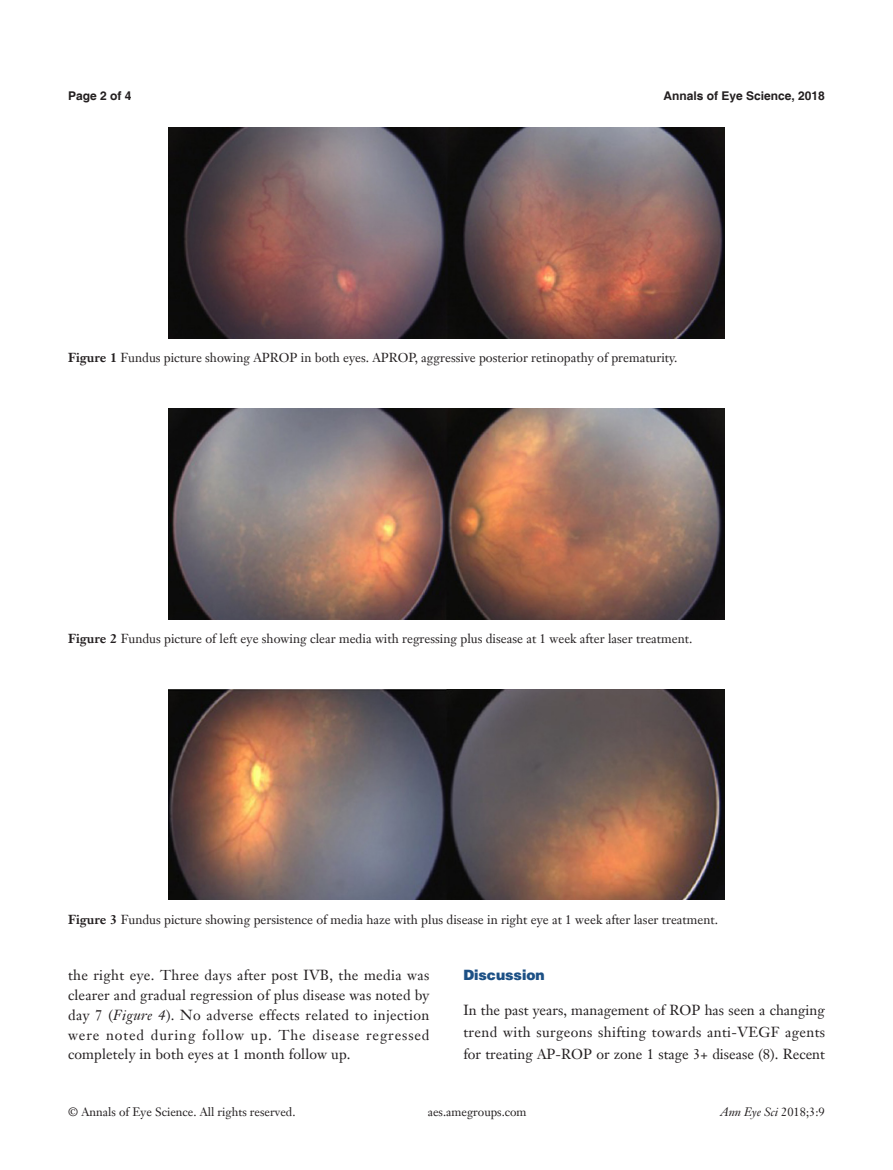
<style>
.page{position:relative;width:893px;height:1170px;background:#fff}
.page>*{position:absolute;margin:0;border:0;box-sizing:border-box;transform-origin:0 0}
.t1{font:14.25px/19.6px "Janson Text LT";letter-spacing:.01em;color:#231f20;text-align:justify}
.t2{font:900 14.25px "Helvetica";color:#1c5085}
.t3{font:12.75px "Janson Text LT";color:#231f20}
.t4{font:12px "Janson Text LT";color:#231f20}
.t5{font:700 12px "Helvetica";color:#231f20}
.t6{font:italic 12px "Janson Text LT";color:#231f20}
.s1{font-weight:700}
.s2{font-style:italic}
.s3{font-style:normal}
</style>
<div class="page">
<img style="left:168px;top:128px;width:557px;height:211px">
<img style="left:168px;top:408px;width:557px;height:211px">
<img style="left:168px;top:689px;width:557px;height:210px">
<p class="t5" style="left:68px;top:88px;width:65px">Page 2 of 4</p>
<p class="t5" style="left:663px;top:88px;width:163px">Annals of Eye Science, 2018</p>
<p class="t3" style="left:68px;top:349px;width:611px"><span class="s1">Figure 1</span> Fundus picture showing APROP in both eyes. APROP, aggressive posterior retinopathy of prematurity.</p>
<p class="t3" style="left:68px;top:630px;width:626px"><span class="s1">Figure 2</span> Fundus picture of left eye showing clear media with regressing plus disease at 1 week after laser treatment.</p>
<p class="t3" style="left:68px;top:911px;width:651px"><span class="s1">Figure 3</span> Fundus picture showing persistence of media haze with plus disease in right eye at 1 week after laser treatment.</p>
<p class="t1" style="left:68px;top:965px;width:363px">the right eye. Three days after post IVB, the media was clearer and gradual regression of plus disease was noted by day 7 (<span class="s2">Figure 4</span>). No adverse effects related to injection were noted during follow up. The disease regressed completely in both eyes at 1 month follow up.</p>
<p class="t2" style="left:463px;top:966px;width:83px">Discussion</p>
<p class="t1" style="left:463px;top:998px;width:363px;line-height:22.2px">In the past years, management of ROP has seen a changing trend with surgeons shifting towards anti-VEGF agents for treating AP-ROP or zone 1 stage 3+ disease (8). Recent</p>
<p class="t4" style="left:68px;top:1104px;width:229px">© Annals of Eye Science. All rights reserved.</p>
<p class="t4" style="left:428px;top:1104px;width:100px">aes.amegroups.com</p>
<p class="t6" style="left:720px;top:1104px;width:106px">Ann Eye Sci <span class="s3">2018;3:9</span></p>
</div>
